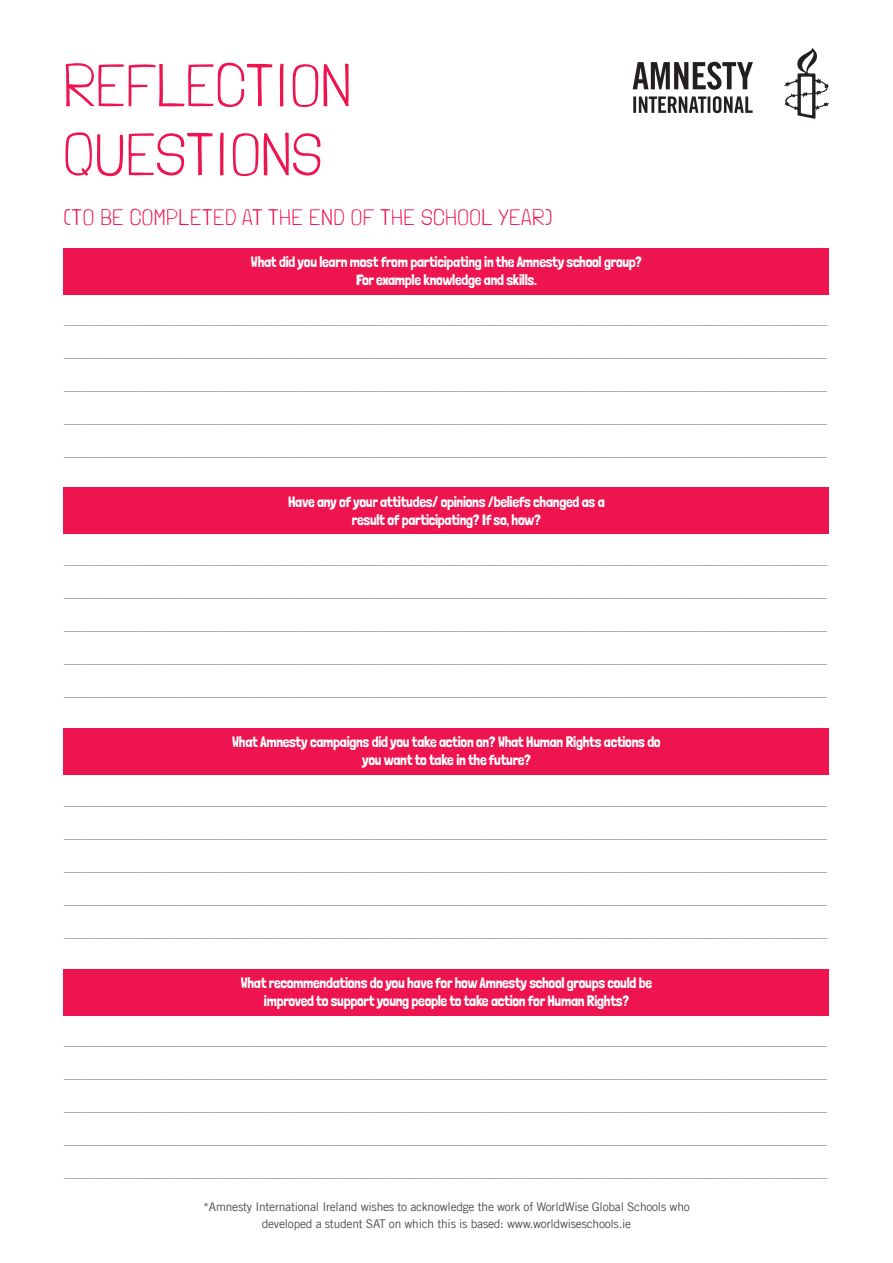
<style>
.page{position:relative;width:893px;height:1263px;background:#fff}
.page>*{position:absolute;margin:0;border:0;box-sizing:border-box;transform-origin:0 0}
.t1{font:100 60px/69px "Londrina";letter-spacing:.02em;color:#ed1450}
.t2{font:100 22.5px "Londrina";letter-spacing:.05em;color:#ed1450}
.t3{font:15px "Amnesty Trade Gothic Bd 2";color:#939598}
.t4{font:15px/18px "Londrina Solid";letter-spacing:-.02em;color:#fff;text-align:center}
.t5{font:12px/16.5px "Amnesty Trade Gothic";letter-spacing:-.02em;color:#4b4c4d;text-align:center}
</style>
<div class="page">
<div style="left:64px;top:487px;width:765px;height:47px;background:#ed1450"></div>
<div style="left:64px;top:728px;width:765px;height:47px;background:#ed1450"></div>
<div style="left:64px;top:969px;width:765px;height:47px;background:#ed1450"></div>
<div style="left:64px;top:248px;width:765px;height:47px;background:#ed1450"></div>
<svg style="left:633px;top:48px;width:196px;height:71px"></svg>
<h1 class="t1" style="left:64px;top:50px;width:289px">REFLECTION<br>QUESTIONS</h1>
<h2 class="t2" style="left:64px;top:204px;width:490px">(TO BE COMPLETED AT THE END OF THE SCHOOL YEAR)</h2>
<p class="t4" style="left:251px;top:252px;width:392px">What did you learn most from participating in the Amnesty school group?<br>For example knowledge and skills.</p>
<p class="t3" style="left:64px;top:309px;width:765px">_________________________________________________________________________________________________________________</p>
<p class="t3" style="left:64px;top:342px;width:765px">_________________________________________________________________________________________________________________</p>
<p class="t3" style="left:64px;top:375px;width:765px">_________________________________________________________________________________________________________________</p>
<p class="t3" style="left:64px;top:408px;width:765px">_________________________________________________________________________________________________________________</p>
<p class="t3" style="left:64px;top:441px;width:765px">_________________________________________________________________________________________________________________</p>
<p class="t4" style="left:288px;top:492px;width:318px">Have any of your attitudes/ opinions /beliefs changed as a result of participating? If so, how?</p>
<p class="t3" style="left:64px;top:550px;width:765px">_________________________________________________________________________________________________________________</p>
<p class="t3" style="left:64px;top:583px;width:765px">_________________________________________________________________________________________________________________</p>
<p class="t3" style="left:64px;top:616px;width:765px">_________________________________________________________________________________________________________________</p>
<p class="t3" style="left:64px;top:649px;width:765px">_________________________________________________________________________________________________________________</p>
<p class="t3" style="left:64px;top:682px;width:765px">_________________________________________________________________________________________________________________</p>
<p class="t4" style="left:232px;top:733px;width:430px">What Amnesty campaigns did you take action on? What Human Rights actions do you want to take in the future?</p>
<p class="t3" style="left:64px;top:790px;width:765px">_________________________________________________________________________________________________________________</p>
<p class="t3" style="left:64px;top:823px;width:765px">_________________________________________________________________________________________________________________</p>
<p class="t3" style="left:64px;top:856px;width:765px">_________________________________________________________________________________________________________________</p>
<p class="t3" style="left:64px;top:889px;width:765px">_________________________________________________________________________________________________________________</p>
<p class="t3" style="left:64px;top:922px;width:765px">_________________________________________________________________________________________________________________</p>
<p class="t4" style="left:241px;top:973px;width:413px">What recommendations do you have for how Amnesty school groups could be improved to support young people to take action for Human Rights?</p>
<p class="t3" style="left:64px;top:1030px;width:765px">_________________________________________________________________________________________________________________</p>
<p class="t3" style="left:64px;top:1063px;width:765px">_________________________________________________________________________________________________________________</p>
<p class="t3" style="left:64px;top:1096px;width:765px">_________________________________________________________________________________________________________________</p>
<p class="t3" style="left:64px;top:1129px;width:765px">_________________________________________________________________________________________________________________</p>
<p class="t3" style="left:64px;top:1162px;width:765px">_________________________________________________________________________________________________________________</p>
<p class="t5" style="left:203px;top:1199px;width:488px">*Amnesty International Ireland wishes to acknowledge the work of WorldWise Global Schools who developed a student SAT on which this is based: www.worldwiseschools.ie</p>
</div>
